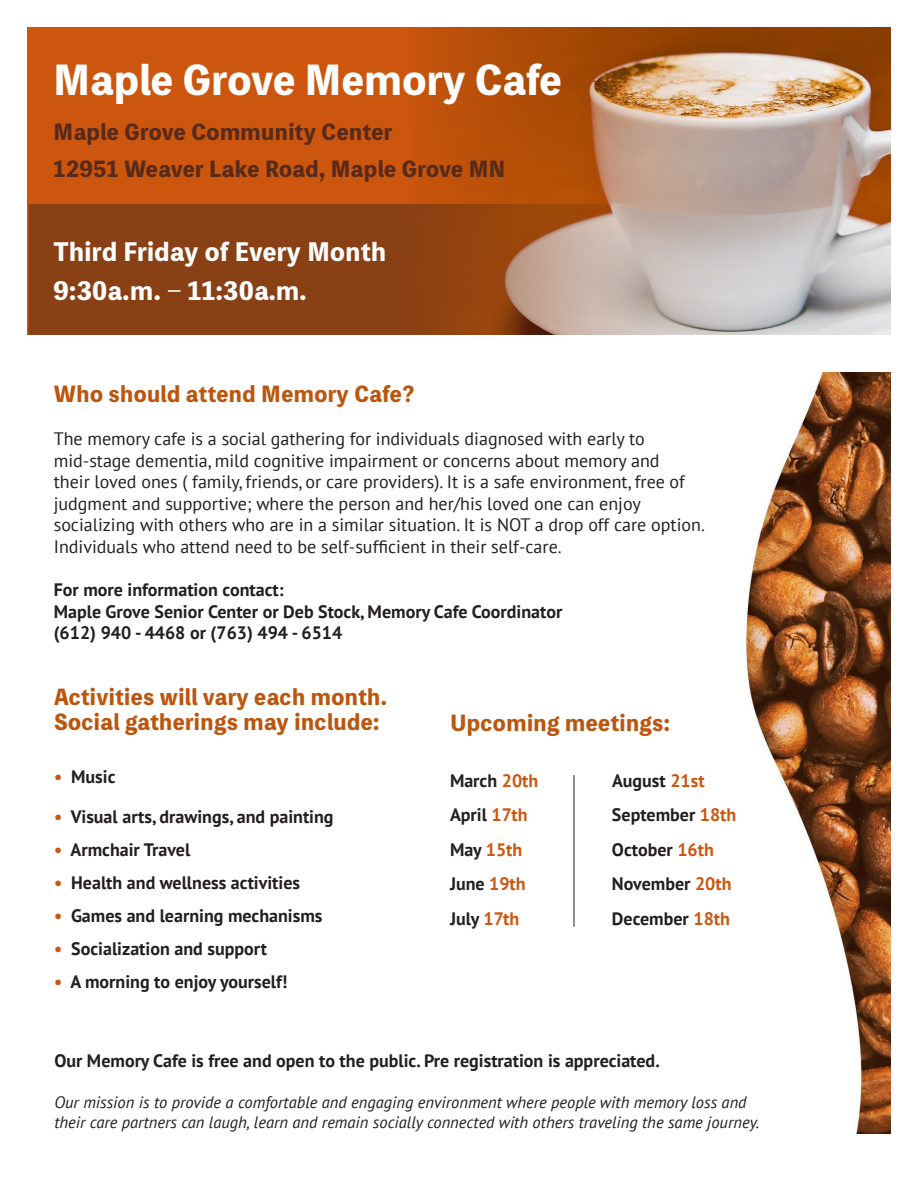
<style>
.page{position:relative;width:918px;height:1188px;background:#fff}
.page>*{position:absolute;margin:0;border:0;box-sizing:border-box;transform-origin:0 0}
.t1{font:800 39px "Toppan Bunkyu Midashi Gothic Std N";letter-spacing:.01em;color:#fff}
.t2{font:800 24px/39px "Toppan Bunkyu Midashi Gothic Std N";letter-spacing:.02em;color:#fff}
.t3{font:800 21px/25.2px "Toppan Bunkyu Midashi Gothic Std N";letter-spacing:.02em;color:#bc560e}
.t4{font:800 21px/37.5px "Toppan Bunkyu Midashi Gothic Std N";letter-spacing:.02em;color:#572a1b}
.t5{font:700 18px/21.6px "PT Sans";color:#231f20}
.t6{font:18px/21.6px "PT Sans";color:#231f20}
.t7{font:700 18px "PT Sans";color:#cc560e}
.t8{font:italic 16.5px/19.8px "PT Sans";color:#231f20}
.s1{color:#cc560e}
.s2{color:#231f20}
</style>
<div class="page">
<img style="left:745px;top:372px;width:146px;height:762px">
<div style="left:0;top:0;width:916px;height:339px;background:#cc560e"></div>
<hr style="left:574px;top:775px;width:1px;height:152px;background:#231f20">
<div style="left:28px;top:204px;width:382px;height:131px;background:#894015"></div>
<img style="left:410px;top:27px;width:481px;height:308px">
<div style="left:0;top:0;width:918px;height:27px;background:#fff"></div>
<div style="left:2px;top:335px;width:902px;height:37px;background:#fff"></div>
<div style="left:0;top:0;width:27px;height:1188px;background:#fff"></div>
<div style="left:891px;top:0;width:27px;height:1188px;background:#fff"></div>
<p class="t1" style="left:54px;top:50px;width:510px">Maple Grove Memory Cafe</p>
<p class="t4" style="left:54px;top:112px;width:453px">Maple Grove Community Center<br>12951 Weaver Lake Road, Maple Grove MN</p>
<p class="t2" style="left:54px;top:231px;width:334px">Third Friday of Every Month<br>9:30a.m. – 11:30a.m.</p>
<p class="t3" style="left:54px;top:380px;width:362px">Who should attend Memory Cafe?</p>
<p class="t6" style="left:54px;top:428px;width:653px">The memory cafe is a social gathering for individuals diagnosed with early to mid-stage dementia, mild cognitive impairment or concerns about memory and<br>their loved ones ( family, friends, or care providers). It is a safe environment, free of judgment and supportive; where the person and her/his loved one can enjoy socializing with others who are in a similar situation. It is NOT a drop off care option.<br>Individuals who attend need to be self-sufficient in their self-care.</p>
<p class="t5" style="left:54px;top:579px;width:510px">For more information contact:<br>Maple Grove Senior Center or Deb Stock, Memory Cafe Coordinator (612) 940 - 4468 or (763) 494 - 6514</p>
<p class="t3" style="left:54px;top:683px;width:334px">Activities will vary each month.<br>Social gatherings may include:</p>
<p class="t5" style="left:54px;top:766px;width:63px"><span class="s1">•</span> Music</p>
<p class="t5" style="left:54px;top:806px;width:281px"><span class="s1">•</span> Visual arts, drawings, and painting</p>
<p class="t5" style="left:54px;top:839px;width:138px"><span class="s1">•</span> Armchair Travel</p>
<p class="t5" style="left:54px;top:872px;width:248px"><span class="s1">•</span> Health and wellness activities</p>
<p class="t5" style="left:54px;top:905px;width:270px"><span class="s1">•</span> Games and learning mechanisms</p>
<p class="t5" style="left:54px;top:938px;width:214px"><span class="s1">•</span> Socialization and support</p>
<p class="t5" style="left:54px;top:971px;width:235px"><span class="s1">•</span> A morning to enjoy yourself!</p>
<p class="t3" style="left:450px;top:709px;width:221px">Upcoming meetings:</p>
<p class="t5" style="left:450px;top:769px;width:90px">March <span class="s1">20th</span></p>
<p class="t5" style="left:612px;top:769px;width:94px">August <span class="s1">21st</span></p>
<p class="t5" style="left:450px;top:804px;width:79px">April <span class="s1">17th</span></p>
<p class="t5" style="left:612px;top:804px;width:126px">September <span class="s1">18th</span></p>
<p class="t7" style="left:450px;top:838px;width:74px"><span class="s2">May</span> 15th</p>
<p class="t5" style="left:612px;top:838px;width:103px">October <span class="s1">16th</span></p>
<p class="t5" style="left:450px;top:873px;width:77px">June <span class="s1">19th</span></p>
<p class="t5" style="left:612px;top:873px;width:121px">November <span class="s1">20th</span></p>
<p class="t5" style="left:450px;top:907px;width:71px">July <span class="s1">17th</span></p>
<p class="t5" style="left:612px;top:907px;width:119px">December <span class="s1">18th</span></p>
<p class="t5" style="left:54px;top:1049px;width:607px">Our Memory Cafe is free and open to the public. Pre registration is appreciated.</p>
<p class="t8" style="left:54px;top:1092px;width:706px">Our mission is to provide a comfortable and engaging environment where people with memory loss and their care partners can laugh, learn and remain socially connected with others traveling the same journey.</p>
</div>
